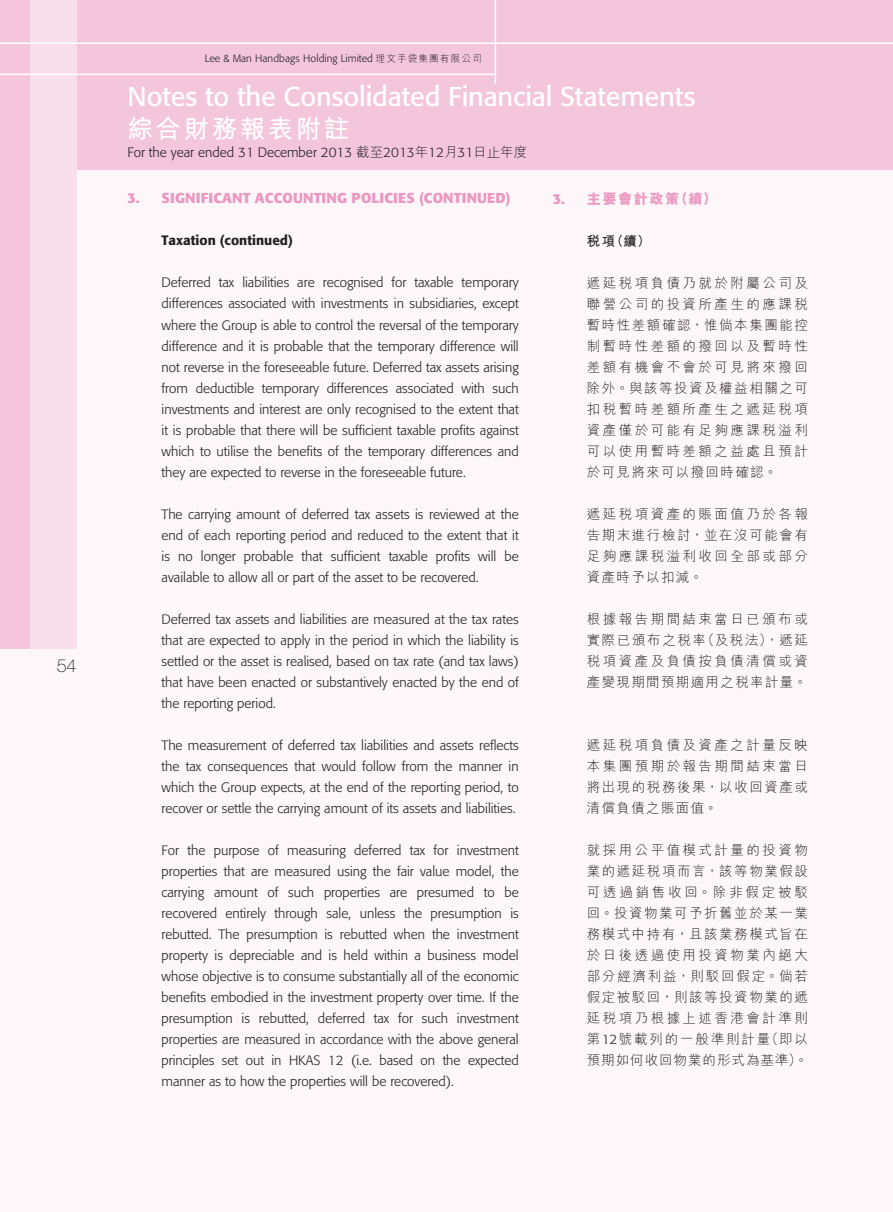
<style>
.page{position:relative;width:893px;height:1212px;background:#fdf7fa}
.page>*{position:absolute;margin:0;border:0;box-sizing:border-box;transform-origin:0 0}
.t1{font:27px "Formata";letter-spacing:-.005em;color:#fff}
.t2{font:700 25.5px "M Hei HK";letter-spacing:.1em;color:#fff}
.t3{font:100 18px "Helvetica Neue LT Std";color:#231f20}
.t4{font:700 14.25px "Formata";letter-spacing:.015em;color:#ec99c2}
.t5{font:800 14.25px "M Hei HK";letter-spacing:.1em;color:#ec99c2}
.t6{font:300 13.5px/21px "Formata";color:#231f20;text-align:justify}
.t7{font:300 13.5px/21px "M Hei HK";letter-spacing:.185em;color:#231f20;text-align:justify}
.t8{font:500 13.5px "Formata";color:#231f20}
.t9{font:700 13.5px "M Hei HK";color:#231f20}
.t10{font:300 10.5px "Formata";letter-spacing:.01em;color:#231f20}
.s1{font-family:"M Hei HK";font-size:9.75px}
.s2{font-family:"M Hei HK"}
.s3{font-family:"Formata";font-weight:700}
.s4{font-family:"Formata"}
</style>
<div class="page">
<div style="left:0;top:0;width:893px;height:170px;background:#f4c6dc"></div>
<div style="left:0;top:0;width:32px;height:648px;background:#f4c6dc"></div>
<div style="left:30px;top:0;width:47px;height:648px;background:#f9dfeb"></div>
<hr style="left:0;top:42px;width:893px;height:2px;background:#fff">
<hr style="left:0;top:74px;width:495px;height:1px;background:#fff">
<hr style="left:495px;top:0;width:1px;height:84px;background:#fff">
<h3 class="t3" style="left:57px;top:659px;width:21px">54</h3>
<p class="t10" style="left:205px;top:54px;width:279px">Lee &amp; Man Handbags Holding Limited <span class="s1">理文手袋集團有限公司</span></p>
<h1 class="t1" style="left:128px;top:85px;width:569px">Notes to the Consolidated Financial Statements</h1>
<h2 class="t2" style="left:128px;top:119px;width:223px">綜合財務報表附註</h2>
<p class="t6" style="left:128px;top:143px;width:401px">For the year ended 31 December 2013 <span class="s2">截至</span>2013<span class="s2">年</span>12<span class="s2">月</span>31<span class="s2">日止年度</span></p>
<p class="t4" style="left:128px;top:192px;width:384px">3. SIGNIFICANT ACCOUNTING POLICIES (CONTINUED)</p>
<p class="t8" style="left:162px;top:235px;width:133px">Taxation (continued)</p>
<p class="t6" style="left:162px;top:273px;width:359px">Deferred tax liabilities are recognised for taxable temporary differences associated with investments in subsidiaries, except where the Group is able to control the reversal of the temporary difference and it is probable that the temporary difference will not reverse in the foreseeable future. Deferred tax assets arising from deductible temporary differences associated with such investments and interest are only recognised to the extent that it is probable that there will be sufficient taxable profits against which to utilise the benefits of the temporary differences and they are expected to reverse in the foreseeable future.</p>
<p class="t6" style="left:162px;top:504px;width:359px">The carrying amount of deferred tax assets is reviewed at the end of each reporting period and reduced to the extent that it is no longer probable that sufficient taxable profits will be available to allow all or part of the asset to be recovered.</p>
<p class="t6" style="left:162px;top:609px;width:359px">Deferred tax assets and liabilities are measured at the tax rates that are expected to apply in the period in which the liability is settled or the asset is realised, based on tax rate (and tax laws) that have been enacted or substantively enacted by the end of the reporting period.</p>
<p class="t6" style="left:162px;top:735px;width:359px">The measurement of deferred tax liabilities and assets reflects the tax consequences that would follow from the manner in which the Group expects, at the end of the reporting period, to recover or settle the carrying amount of its assets and liabilities.</p>
<p class="t6" style="left:162px;top:840px;width:359px">For the purpose of measuring deferred tax for investment properties that are measured using the fair value model, the carrying amount of such properties are presumed to be recovered entirely through sale, unless the presumption is rebutted. The presumption is rebutted when the investment property is depreciable and is held within a business model whose objective is to consume substantially all of the economic benefits embodied in the investment property over time. If the presumption is rebutted, deferred tax for such investment properties are measured in accordance with the above general principles set out in HKAS 12 (i.e. based on the expected manner as to how the properties will be recovered).</p>
<p class="t5" style="left:553px;top:193px;width:166px"><span class="s3">3.</span> 主要會計政策（續）</p>
<p class="t9" style="left:587px;top:236px;width:65px">稅項（續）</p>
<p class="t7" style="left:587px;top:274px;width:223px">遞延稅項負債乃就於附屬公司及聯營公司的投資所產生的應課稅暫時性差額確認，惟倘本集團能控制暫時性差額的撥回以及暫時性差額有機會不會於可見將來撥回除外。與該等投資及權益相關之可扣稅暫時差額所產生之遞延稅項資產僅於可能有足夠應課稅溢利可以使用暫時差額之益處且預計於可見將來可以撥回時確認。</p>
<p class="t7" style="left:587px;top:505px;width:223px">遞延稅項資產的賬面值乃於各報告期末進行檢討，並在沒可能會有足夠應課稅溢利收回全部或部分資產時予以扣減。</p>
<p class="t7" style="left:587px;top:610px;width:223px">根據報告期間結束當日已頒布或實際已頒布之稅率（及稅法），遞延稅項資產及負債按負債清償或資產變現期間預期適用之稅率計量。</p>
<p class="t7" style="left:587px;top:736px;width:223px">遞延稅項負債及資產之計量反映本集團預期於報告期間結束當日將出現的稅務後果，以收回資產或清償負債之賬面值。</p>
<p class="t7" style="left:587px;top:841px;width:223px">就採用公平值模式計量的投資物業的遞延稅項而言，該等物業假設可透過銷售收回。除非假定被駁回。投資物業可予折舊並於某一業務模式中持有，且該業務模式旨在於日後透過使用投資物業內絕大部分經濟利益，則駁回假定。倘若假定被駁回，則該等投資物業的遞延稅項乃根據上述香港會計準則第<span class="s4">12</span>號載列的一般準則計量（即以預期如何收回物業的形式為基準）。</p>
</div>
